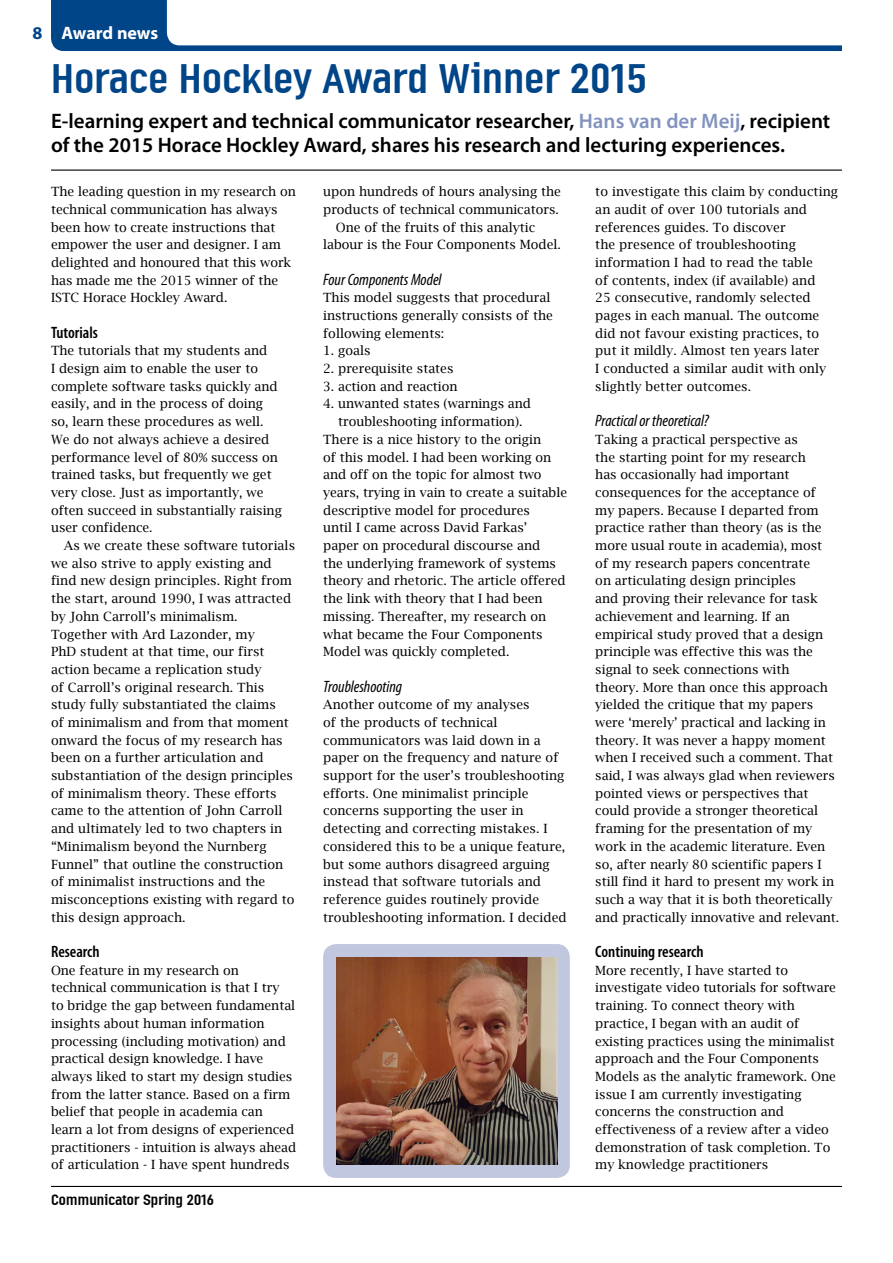
<style>
.page{position:relative;width:893px;height:1263px;background:#fff}
.page>*{position:absolute;margin:0;border:0;box-sizing:border-box;transform-origin:0 0}
.Blue_H1{font:42px "Linotype Ordinar";color:#004588}
.Blue_H2{font:600 21px/24px "Myriad Pro";color:#000}
.H3_Running_Head_Sect{font:700 18px "Myriad Pro";letter-spacing:-.005em;color:#fff}
.Blue_Folio_Left{font:700 18px "Myriad Pro";color:#004588}
.Blue_H4{font:italic condensed 16.5px "Myriad Pro";letter-spacing:-.005em;color:#000}
.Blue_H3{font:600 condensed 16.5px "Myriad Pro";color:#000}
.H3_RunningLeftFooter{font:15px "Linotype Ordinar";color:#000}
.Blue_Body__first{font:12.75px/17.7px "Lucida Bright";color:#000}
.Blue_Body{font:12.75px/17.7px "Lucida Bright";letter-spacing:.005em;color:#000}
.Blue_Num_List_1{font:12.75px/17.7px "Lucida Bright";color:#000;text-align:center}
.s1{color:#8393be}
</style>
<div class="page">
<hr style="left:51px;top:1186px;width:791px;height:1px;background:#000">
<hr style="left:51px;top:170px;width:791px;height:1px;background:#000">
<svg style="left:51px;top:0;width:791px;height:51px"></svg>
<div style="left:323px;top:944px;width:247px;height:234px;background:#c1c7de;border-radius:13px"></div>
<img style="left:336px;top:957px;width:222px;height:207px">
<p class="Blue_Folio_Left" style="left:33px;top:21px;width:11px">8</p>
<p class="H3_Running_Head_Sect" style="left:62px;top:21px;width:98px">Award news</p>
<p class="Blue_H1" style="left:51px;top:53px;width:598px">Horace Hockley Award Winner 2015</p>
<p class="Blue_H2" style="left:51px;top:108px;width:781px">E-learning expert and technical communicator researcher, <span class="s1">Hans van der Meij</span>, recipient of the 2015 Horace Hockley Award, shares his research and lecturing experiences.</p>
<p class="Blue_Body__first" style="left:51px;top:183px;width:246px">The leading question in my research on technical communication has always been how to create instructions that empower the user and designer. I am delighted and honoured that this work has made me the 2015 winner of the ISTC Horace Hockley Award.</p>
<p class="Blue_H3" style="left:51px;top:322px;width:48px">Tutorials</p>
<p class="Blue_Body__first" style="left:51px;top:342px;width:232px">The tutorials that my students and<br>I design aim to enable the user to complete software tasks quickly and easily, and in the process of doing so, learn these procedures as well.<br>We do not always achieve a desired performance level of 80% success on trained tasks, but frequently we get very close. Just as importantly, we often succeed in substantially raising user confidence.</p>
<p class="Blue_Body" style="left:51px;top:537px;width:246px;text-indent:13px">As we create these software tutorials we also strive to apply existing and find new design principles. Right from the start, around 1990, I was attracted by John Carroll’s minimalism.<br>Together with Ard Lazonder, my<br>PhD student at that time, our first action became a replication study<br>of Carroll’s original research. This study fully substantiated the claims<br>of minimalism and from that moment onward the focus of my research has been on a further articulation and substantiation of the design principles of minimalism theory. These efforts came to the attention of John Carroll and ultimately led to two chapters in “Minimalism beyond the Nurnberg Funnel” that outline the construction of minimalist instructions and the misconceptions existing with regard to this design approach.</p>
<p class="Blue_H3" style="left:51px;top:941px;width:50px">Research</p>
<p class="Blue_Body__first" style="left:51px;top:961px;width:247px">One feature in my research on technical communication is that I try<br>to bridge the gap between fundamental insights about human information processing (including motivation) and practical design knowledge. I have always liked to start my design studies from the latter stance. Based on a firm belief that people in academia can learn a lot from designs of experienced practitioners - intuition is always ahead of articulation - I have spent hundreds</p>
<p class="Blue_Body__first" style="left:323px;top:183px;width:239px">upon hundreds of hours analysing the products of technical communicators.</p>
<p class="Blue_Body" style="left:323px;top:218px;width:239px;text-indent:13px">One of the fruits of this analytic labour is the Four Components Model.</p>
<p class="Blue_H4" style="left:323px;top:269px;width:120px">Four Components Model</p>
<p class="Blue_Body__first" style="left:323px;top:289px;width:231px">This model suggests that procedural instructions generally consists of the following elements:</p>
<p class="Blue_Num_List_1" style="left:323px;top:342px;width:49px">1. goals</p>
<p class="Blue_Num_List_1" style="left:323px;top:360px;width:132px">2. prerequisite states</p>
<p class="Blue_Num_List_1" style="left:323px;top:377px;width:136px">3. action and reaction</p>
<p class="Blue_Num_List_1" style="left:323px;top:395px;width:209px">4. unwanted states (warnings and troubleshooting information).</p>
<p class="Blue_Body__first" style="left:323px;top:430px;width:245px">There is a nice history to the origin<br>of this model. I had been working on and off on the topic for almost two years, trying in vain to create a suitable descriptive model for procedures<br>until I came across David Farkas’<br>paper on procedural discourse and<br>the underlying framework of systems theory and rhetoric. The article offered the link with theory that I had been missing. Thereafter, my research on what became the Four Components Model was quickly completed.</p>
<p class="Blue_H4" style="left:323px;top:676px;width:80px">Troubleshooting</p>
<p class="Blue_Body__first" style="left:323px;top:696px;width:245px">Another outcome of my analyses<br>of the products of technical communicators was laid down in a paper on the frequency and nature of support for the user’s troubleshooting efforts. One minimalist principle concerns supporting the user in detecting and correcting mistakes. I considered this to be a unique feature, but some authors disagreed arguing instead that software tutorials and reference guides routinely provide troubleshooting information. I decided</p>
<p class="Blue_Body__first" style="left:595px;top:183px;width:244px">to investigate this claim by conducting an audit of over 100 tutorials and references guides. To discover<br>the presence of troubleshooting information I had to read the table<br>of contents, index (if available) and<br>25 consecutive, randomly selected pages in each manual. The outcome did not favour existing practices, to put it mildly. Almost ten years later<br>I conducted a similar audit with only slightly better outcomes.</p>
<p class="Blue_H4" style="left:595px;top:411px;width:115px">Practical or theoretical?</p>
<p class="Blue_Body__first" style="left:595px;top:430px;width:246px">Taking a practical perspective as<br>the starting point for my research<br>has occasionally had important consequences for the acceptance of<br>my papers. Because I departed from practice rather than theory (as is the more usual route in academia), most<br>of my research papers concentrate<br>on articulating design principles<br>and proving their relevance for task achievement and learning. If an empirical study proved that a design principle was effective this was the signal to seek connections with<br>theory. More than once this approach yielded the critique that my papers were ‘merely’ practical and lacking in theory. It was never a happy moment when I received such a comment. That said, I was always glad when reviewers pointed views or perspectives that could provide a stronger theoretical framing for the presentation of my work in the academic literature. Even so, after nearly 80 scientific papers I still find it hard to present my work in such a way that it is both theoretically and practically innovative and relevant.</p>
<p class="Blue_H3" style="left:595px;top:941px;width:110px">Continuing research</p>
<p class="Blue_Body__first" style="left:595px;top:961px;width:242px">More recently, I have started to investigate video tutorials for software training. To connect theory with practice, I began with an audit of existing practices using the minimalist approach and the Four Components Models as the analytic framework. One issue I am currently investigating concerns the construction and effectiveness of a review after a video demonstration of task completion. To my knowledge practitioners</p>
<p class="H3_RunningLeftFooter" style="left:51px;top:1190px;width:165px">Communicator Spring 2016</p>
</div>
